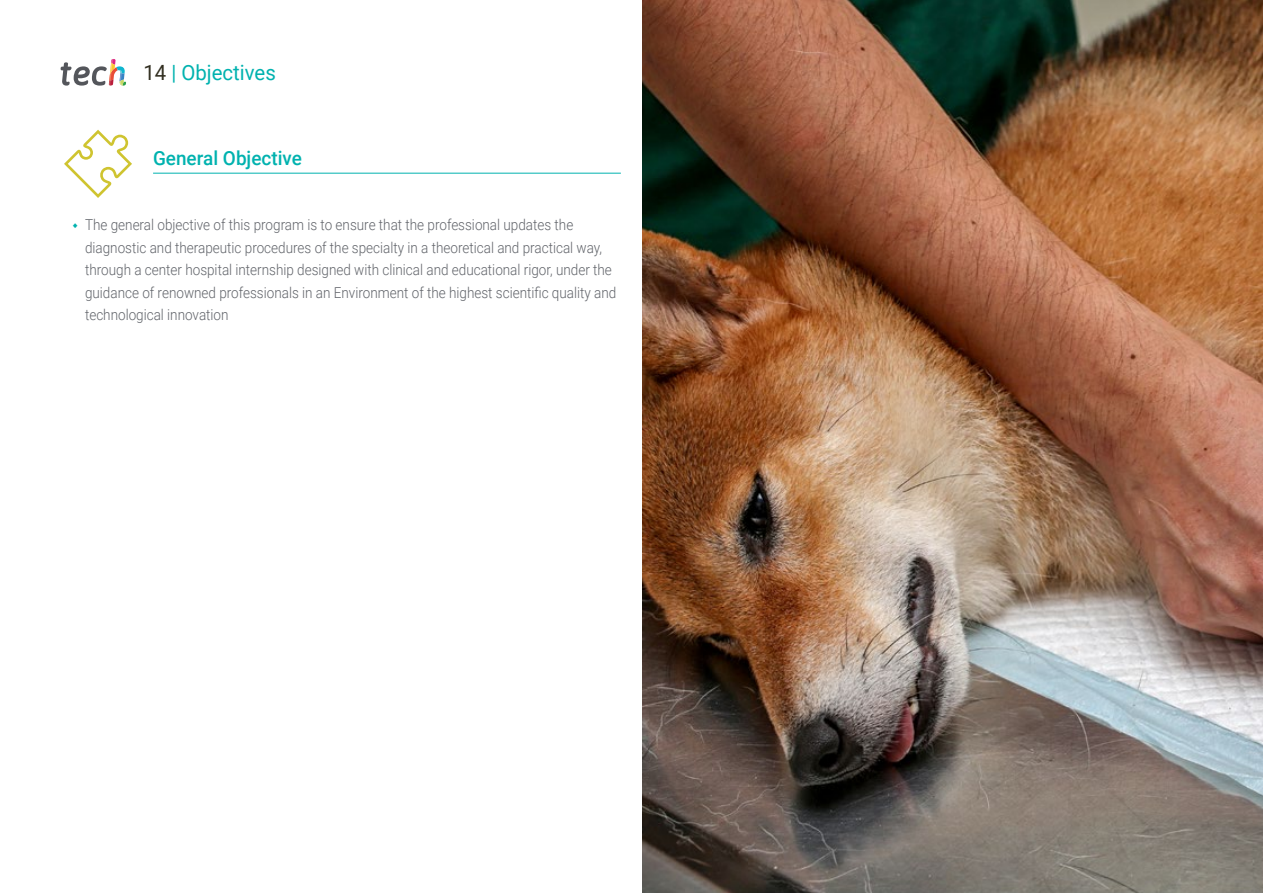
<style>
.page{position:relative;width:1263px;height:893px;background:#fff}
.page>*{position:absolute;margin:0;border:0;box-sizing:border-box;transform-origin:0 0}
.t1{font:21px "Roboto";color:#00b2af}
.t2{font:500 19.5px "Roboto";color:#00b2af}
.t3{font:300 15px/22.5px "Roboto";color:#61646a;scale:.9 1}
.s1{color:#312e20}
</style>
<div class="page">
<svg style="left:61px;top:59px;width:65px;height:27px"></svg>
<hr style="left:153px;top:173px;width:468px;height:1px;background:#00b2af">
<svg style="left:64px;top:130px;width:68px;height:68px"></svg>
<img style="left:642px;top:0;width:621px;height:893px">
<h1 class="t1" style="left:144px;top:57px;width:134px"><span class="s1">14</span> | Objectives</h1>
<h2 class="t2" style="left:153px;top:144px;width:150px">General Objective</h2>
<p class="t3" style="left:85px;top:213px;width:592px">The general objective of this program is to ensure that the professional updates the diagnostic and therapeutic procedures of the specialty in a theoretical and practical way, through a center hospital internship designed with clinical and educational rigor, under the guidance of renowned professionals in an Environment of the highest scientific quality and technological innovation</p>
</div>
